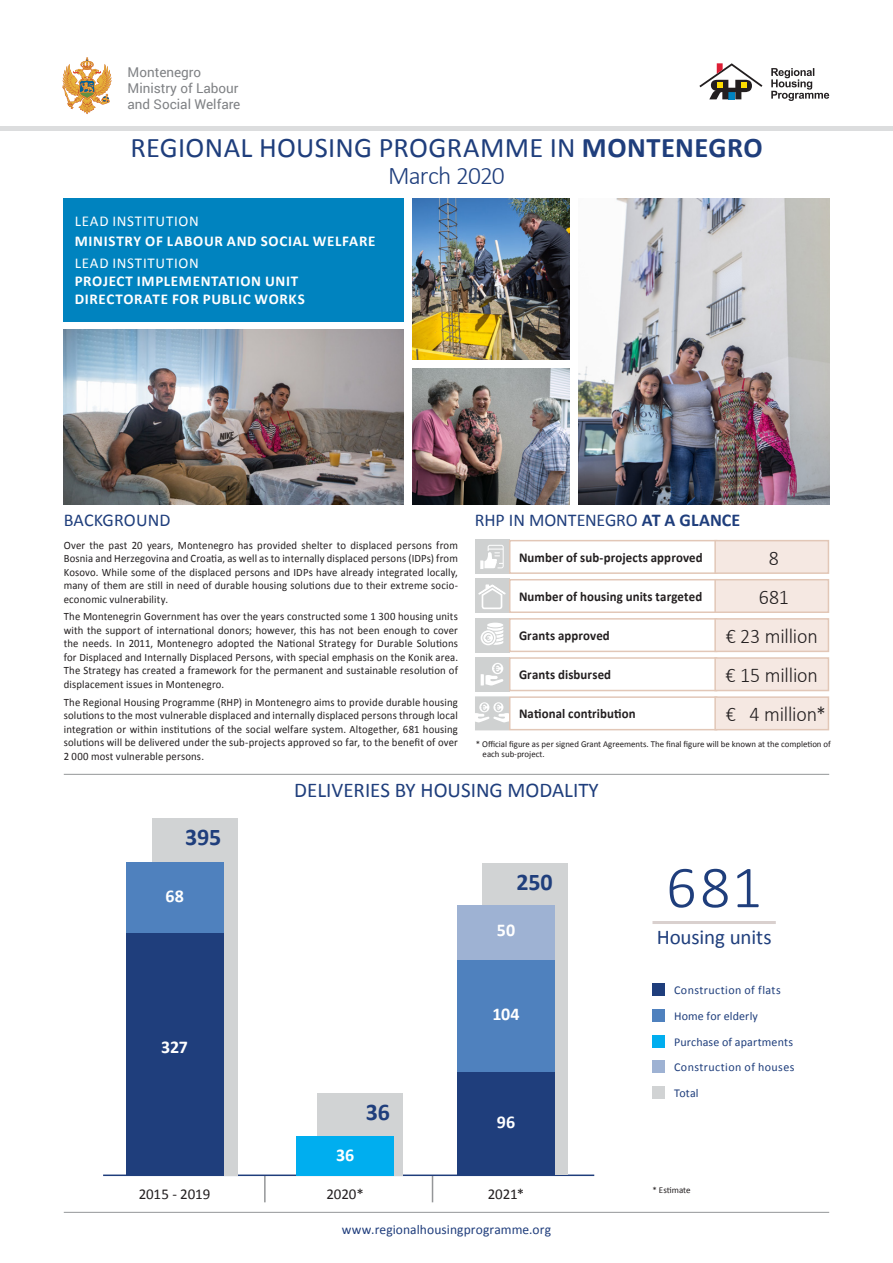
<style>
.page{position:relative;width:893px;height:1263px;background:#fff}
.page>*{position:absolute;margin:0;border:0;box-sizing:border-box;transform-origin:0 0}
.t1{font:300 60px "Calibri";color:#1f3e7c}
.t2{font:28.5px "Calibri";letter-spacing:.01em;color:#1f3e7c}
.t3{font:300 25.5px "Calibri";letter-spacing:-.035em;color:#1f3e7c}
.t4{font:700 24px "Calibri";letter-spacing:-.005em;color:#1f3e7c}
.t5{font:21px "Calibri";color:#1f3e7c}
.t6{font:300 21px "Calibri";letter-spacing:-.01em;color:#231f20;scale:.95 1}
.t7{font:18px "Calibri";letter-spacing:-.005em;color:#1f3e7c}
.t8{font:700 18px "Calibri";color:#fff}
.t9{font:700 15px/18px "Calibri";letter-spacing:.045em;color:#fff}
.t10{font:15px "Calibri";letter-spacing:.05em;color:#fff}
.t11{font:15px "Calibri";letter-spacing:-.005em;color:#231f20}
.t12{font:700 13.5px "Calibri";letter-spacing:.01em;color:#231f20;scale:.95 1}
.t13{font:13.5px/16.2px "Roboto";color:#808285}
.t14{font:13.5px "Calibri";letter-spacing:.01em;color:#1f3d7c}
.t15{font:12px/25.5px "Calibri";letter-spacing:.03em;color:#1f3e7c}
.t16{font:11.25px/13.5px "Calibri";letter-spacing:.015em;color:#231f20;text-align:justify;scale:.95 1}
.t17{font:9px/10.8px "Calibri";color:#231f20}
.s1{font-weight:700}
</style>
<div class="page">
<hr style="left:64px;top:1212px;width:765px;height:1px;background:#949698">
<hr style="left:0;top:126px;width:893px;height:4px;background:#dcddde">
<hr style="left:64px;top:774px;width:765px;height:1px;background:#949698">
<hr style="left:652px;top:921px;width:124px;height:3px;background:#d9d0ce">
<div style="left:652px;top:1085px;width:13px;height:13px;background:#d1d3d4"></div>
<div style="left:652px;top:1035px;width:13px;height:12px;background:#00aeef"></div>
<div style="left:652px;top:1060px;width:13px;height:13px;background:#9eb2d3"></div>
<div style="left:652px;top:1009px;width:13px;height:13px;background:#4f81be"></div>
<div style="left:652px;top:983px;width:13px;height:13px;background:#1f3e7c"></div>
<svg style="left:432px;top:1176px;width:1px;height:26px"></svg>
<hr style="left:264px;top:1176px;width:2px;height:26px;background:#949698">
<hr style="left:103px;top:1174px;width:491px;height:2px;background:#1f3d7c">
<div style="left:483px;top:863px;width:85px;height:312px;background:#d1d3d4"></div>
<div style="left:457px;top:1072px;width:98px;height:103px;background:#1f3e7c"></div>
<div style="left:457px;top:959px;width:98px;height:113px;background:#4f81be"></div>
<div style="left:457px;top:906px;width:98px;height:54px;background:#9eb2d3"></div>
<div style="left:152px;top:818px;width:85px;height:357px;background:#d1d3d4"></div>
<div style="left:126px;top:932px;width:97px;height:243px;background:#1f3e7c"></div>
<div style="left:126px;top:861px;width:97px;height:71px;background:#4f81be"></div>
<div style="left:317px;top:1093px;width:86px;height:82px;background:#d1d3d4"></div>
<div style="left:296px;top:1136px;width:98px;height:39px;background:#00aeef"></div>
<svg style="left:62px;top:57px;width:50px;height:57px"></svg>
<svg style="left:771px;top:68px;width:58px;height:33px"></svg>
<svg style="left:699px;top:63px;width:63px;height:36px"></svg>
<img style="left:64px;top:330px;width:340px;height:174px">
<img style="left:578px;top:198px;width:251px;height:306px">
<div style="left:64px;top:198px;width:340px;height:123px;background:#0083bf"></div>
<img style="left:412px;top:198px;width:158px;height:162px">
<img style="left:412px;top:368px;width:158px;height:136px">
<div style="left:475px;top:618px;width:34px;height:34px;background:#cfd1d1"></div>
<hr style="left:487px;top:623px;width:16px;height:4px;background:#fff;border-radius:50%">
<svg style="left:481px;top:627px;width:22px;height:18px"></svg>
<svg style="left:475px;top:696px;width:34px;height:34px"></svg>
<div style="left:475px;top:657px;width:34px;height:34px;background:#cfd1d1"></div>
<svg style="left:481px;top:663px;width:23px;height:22px"></svg>
<div style="left:475px;top:579px;width:34px;height:34px;background:#cfd1d1"></div>
<svg style="left:478px;top:584px;width:28px;height:25px"></svg>
<div style="left:509px;top:618px;width:208px;height:34px;border:2px solid #e2c7b7"></div>
<div style="left:715px;top:619px;width:113px;height:32px;background:#f5e8e2"></div>
<div style="left:714px;top:618px;width:115px;height:34px;border:2px solid #e2c7b7"></div>
<div style="left:509px;top:579px;width:208px;height:34px;border:2px solid #e2c7b7"></div>
<div style="left:715px;top:580px;width:113px;height:32px;background:#f5e8e2"></div>
<div style="left:714px;top:579px;width:115px;height:34px;border:2px solid #e2c7b7"></div>
<div style="left:475px;top:540px;width:34px;height:34px;background:#cfd1d1"></div>
<svg style="left:480px;top:545px;width:24px;height:24px"></svg>
<div style="left:509px;top:540px;width:208px;height:34px;border:2px solid #e2c7b7"></div>
<div style="left:715px;top:541px;width:113px;height:32px;background:#f5e8e2"></div>
<div style="left:714px;top:540px;width:115px;height:34px;border:2px solid #e2c7b7"></div>
<div style="left:509px;top:657px;width:208px;height:34px;border:2px solid #e2c7b7"></div>
<div style="left:715px;top:658px;width:113px;height:32px;background:#f5e8e2"></div>
<div style="left:714px;top:657px;width:115px;height:34px;border:2px solid #e2c7b7"></div>
<div style="left:509px;top:696px;width:208px;height:34px;border:2px solid #e2c7b7"></div>
<div style="left:715px;top:697px;width:113px;height:33px;background:#f5e8e2"></div>
<div style="left:714px;top:696px;width:115px;height:34px;border:2px solid #e2c7b7"></div>
<p class="t13" style="left:127px;top:64px;width:114px">Montenegro<br>Ministry of Labour and Social Welfare</p>
<h2 class="t2" style="left:130px;top:130px;width:634px">REGIONAL HOUSING PROGRAMME IN <span class="s1">MONTENEGRO</span></h2>
<h3 class="t3" style="left:388px;top:160px;width:118px">March 2020</h3>
<h3 class="t10" style="left:75px;top:212px;width:126px">LEAD INSTITUTION</h3>
<h3 class="t9" style="left:75px;top:232px;width:302px">MINISTRY OF LABOUR AND SOCIAL WELFARE</h3>
<h3 class="t10" style="left:75px;top:254px;width:126px">LEAD INSTITUTION</h3>
<h3 class="t9" style="left:75px;top:272px;width:232px">PROJECT IMPLEMENTATION UNIT<br>DIRECTORATE FOR PUBLIC WORKS</h3>
<h3 class="t7" style="left:64px;top:509px;width:108px">BACKGROUND</h3>
<p class="t16" style="left:64px;top:538px;width:416px">Over the past 20 years, Montenegro has provided shelter to displaced persons from Bosnia and Herzegovina and Croatia, as well as to internally displaced persons (IDPs) from Kosovo. While some of the displaced persons and IDPs have already integrated locally, many of them are still in need of durable housing solutions due to their extreme socio&shy;economic vulnerability.</p>
<p class="t16" style="left:64px;top:610px;width:416px">The Montenegrin Government has over the years constructed some 1 300 housing units with the support of international donors; however, this has not been enough to cover the needs. In 2011, Montenegro adopted the National Strategy for Durable Solutions for Displaced and Internally Displaced Persons, with special emphasis on the Konik area.<br>The Strategy has created a framework for the permanent and sustainable resolution of displacement issues in Montenegro.</p>
<p class="t16" style="left:64px;top:695px;width:416px">The Regional Housing Programme (RHP) in Montenegro aims to provide durable housing solutions to the most vulnerable displaced and internally displaced persons through local integration or within institutions of the social welfare system. Altogether, 681 housing solutions will be delivered under the sub-projects approved so far, to the benefit of over 2 000 most vulnerable persons.</p>
<h3 class="t7" style="left:475px;top:509px;width:267px">RHP IN MONTENEGRO <span class="s1">AT A GLANCE</span></h3>
<p class="t12" style="left:519px;top:549px;width:195px">Number of sub-projects approved</p>
<h3 class="t6" style="left:769px;top:545px;width:12px">8</h3>
<p class="t12" style="left:519px;top:588px;width:194px">Number of housing units targeted</p>
<h3 class="t6" style="left:759px;top:584px;width:33px">681</h3>
<p class="t12" style="left:519px;top:627px;width:97px">Grants approved</p>
<h3 class="t6" style="left:726px;top:623px;width:99px">€ 23 million</h3>
<p class="t12" style="left:519px;top:666px;width:99px">Grants disbursed</p>
<h3 class="t6" style="left:726px;top:662px;width:99px">€ 15 million</h3>
<p class="t12" style="left:519px;top:705px;width:124px">National contribution</p>
<h3 class="t6" style="left:726px;top:701px;width:107px">€ 4 million*</h3>
<p class="t17" style="left:483px;top:738px;width:350px;text-indent:-7px">* Official figure as per signed Grant Agreements. The final figure will be known at the completion of each sub-project.</p>
<h3 class="t4" style="left:185px;top:821px;width:38px">395</h3>
<h3 class="t8" style="left:165px;top:884px;width:20px">68</h3>
<h3 class="t8" style="left:161px;top:1035px;width:28px">327</h3>
<h3 class="t5" style="left:294px;top:777px;width:306px">DELIVERIES BY HOUSING MODALITY</h3>
<h3 class="t4" style="left:516px;top:866px;width:38px">250</h3>
<h3 class="t8" style="left:497px;top:918px;width:20px">50</h3>
<h3 class="t8" style="left:336px;top:1143px;width:20px">36</h3>
<h3 class="t4" style="left:366px;top:1096px;width:26px">36</h3>
<h3 class="t8" style="left:492px;top:1002px;width:29px">104</h3>
<h3 class="t8" style="left:497px;top:1110px;width:20px">96</h3>
<h3 class="t11" style="left:139px;top:1184px;width:73px">2015 - 2019</h3>
<h3 class="t11" style="left:326px;top:1184px;width:39px">2020*</h3>
<h3 class="t11" style="left:488px;top:1184px;width:38px">2021*</h3>
<p class="t14" style="left:342px;top:1220px;width:211px">www.regionalhousingprogramme.org</p>
<h1 class="t1" style="left:666px;top:850px;width:98px">681</h1>
<h3 class="t5" style="left:657px;top:924px;width:116px">Housing units</h3>
<p class="t15" style="left:674px;top:978px;width:108px">Construction of flats</p>
<p class="t15" style="left:674px;top:1003px;width:85px">Home for elderly</p>
<p class="t15" style="left:674px;top:1029px;width:122px">Purchase of apartments<br>Construction of houses</p>
<p class="t15" style="left:674px;top:1080px;width:26px">Total</p>
<p class="t17" style="left:652px;top:1185px;width:40px">* Estimate</p>
</div>
